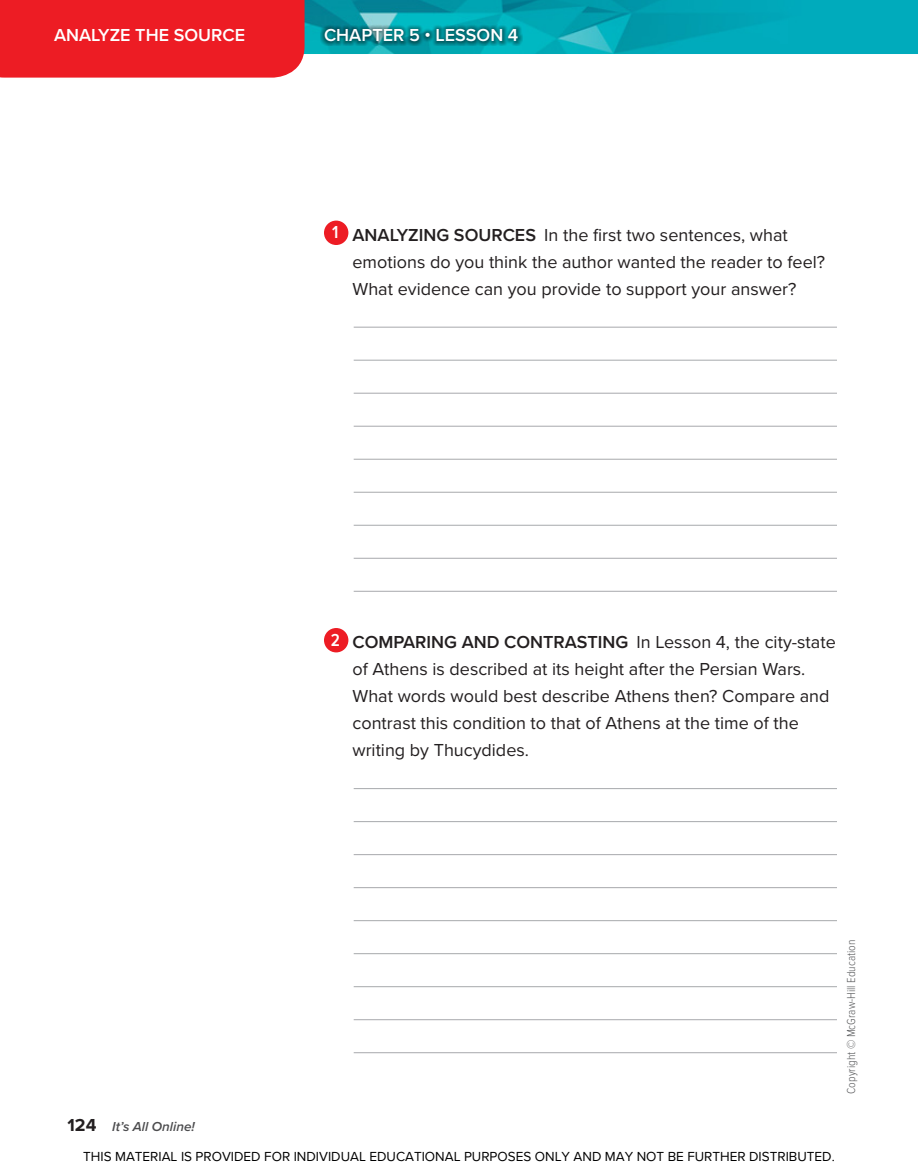
<style>
.page{position:relative;width:918px;height:1175px;background:#fff}
.page>*{position:absolute;margin:0;border:0;box-sizing:border-box;transform-origin:0 0}
.t1{font:18px/27px "Proxima Nova";color:#231f20}
.t2{font:600 18px "Proxima Nova";color:#fff}
.t3{font:13.5px "Proxima Nova";color:#000}
.t4{font:italic 600 13.5px "Proxima Nova";color:#4c4c4e}
.t5{font:300 12px "Proxima Nova Cond";color:#58595b}
.s1{font-family:"Proxima Nova Cond";font-weight:600;color:#fff}
.s2{font-weight:600}
.s3{font-weight:700;font-style:normal;font-size:18px;color:#231f20}
</style>
<div class="page">
<img style="left:307px;top:0;width:611px;height:54px">
<div style="left:0;top:0;width:307px;height:78px;background:#ed1c24"></div>
<img style="left:320px;top:25px;width:202px;height:21px">
<hr style="left:354px;top:327px;width:483px;height:1px;background:#a7a9ac">
<hr style="left:354px;top:360px;width:483px;height:1px;background:#a7a9ac">
<hr style="left:354px;top:393px;width:483px;height:1px;background:#a7a9ac">
<hr style="left:354px;top:426px;width:483px;height:1px;background:#a7a9ac">
<hr style="left:354px;top:459px;width:483px;height:1px;background:#a7a9ac">
<hr style="left:354px;top:492px;width:483px;height:1px;background:#a7a9ac">
<hr style="left:354px;top:525px;width:483px;height:1px;background:#a7a9ac">
<hr style="left:354px;top:558px;width:483px;height:1px;background:#a7a9ac">
<hr style="left:354px;top:591px;width:483px;height:1px;background:#a7a9ac">
<hr style="left:354px;top:788px;width:483px;height:1px;background:#a7a9ac">
<hr style="left:354px;top:821px;width:483px;height:1px;background:#a7a9ac">
<hr style="left:354px;top:854px;width:483px;height:1px;background:#a7a9ac">
<hr style="left:354px;top:887px;width:483px;height:1px;background:#a7a9ac">
<hr style="left:354px;top:920px;width:483px;height:1px;background:#a7a9ac">
<hr style="left:354px;top:953px;width:483px;height:1px;background:#a7a9ac">
<hr style="left:354px;top:986px;width:483px;height:1px;background:#a7a9ac">
<hr style="left:354px;top:1019px;width:483px;height:1px;background:#a7a9ac">
<hr style="left:354px;top:1052px;width:483px;height:1px;background:#a7a9ac">
<div style="left:324px;top:220px;width:24px;height:25px;background:#ed1c24;border-radius:50%"></div>
<div style="left:324px;top:628px;width:24px;height:24px;background:#ed1c24;border-radius:50%"></div>
<p class="t2" style="left:54px;top:29px;width:193px">ANALYZE THE SOURCE</p>
<p class="t2" style="left:324px;top:29px;width:196px">CHAPTER 5 • LESSON 4</p>
<p class="t1" style="left:353px;top:222px;width:474px;text-indent:-20px"><span class="s1">1</span> <span class="s2">ANALYZING SOURCES</span> In the first two sentences, what emotions do you think the author wanted the reader to feel?<br>What evidence can you provide to support your answer?</p>
<p class="t1" style="left:353px;top:630px;width:485px;text-indent:-22px"><span class="s1">2</span> <span class="s2">COMPARING AND CONTRASTING</span> In Lesson 4, the city-state of Athens is described at its height after the Persian Wars.<br>What words would best describe Athens then? Compare and contrast this condition to that of Athens at the time of the writing by Thucydides.</p>
<p class="t4" style="left:68px;top:1122px;width:129px"><span class="s3">124</span> It’s All Online!</p>
<p class="t3" style="left:83px;top:1146px;width:753px">THIS MATERIAL IS PROVIDED FOR INDIVIDUAL EDUCATIONAL PURPOSES ONLY AND MAY NOT BE FURTHER DISTRIBUTED.</p>
<p class="t5" style="left:847px;top:1094px;width:156px;rotate:-90deg">Copyright © McGraw-Hill Education</p>
</div>
